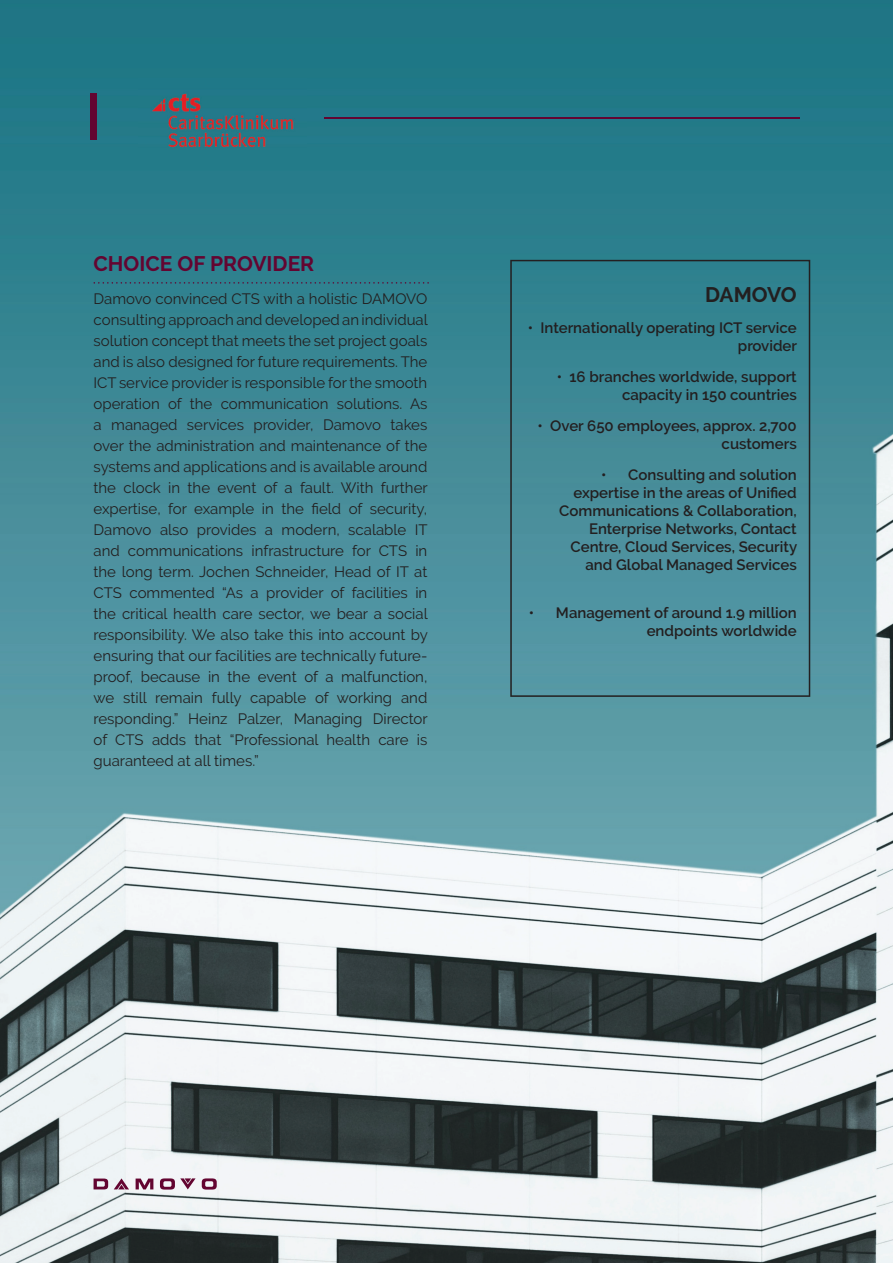
<style>
.page{position:relative;width:893px;height:1263px;background:#fff}
.page>*{position:absolute;margin:0;border:0;box-sizing:border-box;transform-origin:0 0}
.t1{font:700 21px "Raleway";color:#630531}
.t2{font:700 21px "Raleway";letter-spacing:-.025em;color:#231f20}
.t3{font:15px/21px "Raleway";color:#231f20;text-align:justify}
.t4{font:600 15px/18px "Raleway";color:#231f20;text-align:right}
</style>
<div class="page">
<img style="left:0;top:0;width:893px;height:1263px">
<hr style="left:324px;top:118px;width:475px;height:1px;background:#630531">
<img style="left:138px;top:79px;width:168px;height:87px">
<svg style="left:94px;top:1178px;width:14px;height:11px"></svg>
<svg style="left:136px;top:1178px;width:17px;height:11px"></svg>
<svg style="left:202px;top:1178px;width:15px;height:11px"></svg>
<svg style="left:114px;top:1178px;width:15px;height:11px"></svg>
<svg style="left:160px;top:1178px;width:36px;height:11px"></svg>
<svg style="left:510px;top:260px;width:300px;height:437px;background:#448a98"></svg>
<div style="left:91px;top:94px;width:6px;height:46px;background:#630531"></div>
<svg style="left:94px;top:282px;width:335px;height:2px"></svg>
<h1 class="t1" style="left:94px;top:251px;width:222px">CHOICE OF PROVIDER</h1>
<p class="t3" style="left:94px;top:288px;width:335px">Damovo convinced CTS with a holistic DAMOVO</p>
<h1 class="t2" style="left:705px;top:283px;width:93px">DAMOVO</h1>
<p class="t3" style="left:94px;top:309px;width:336px">consulting approach and developed an individual solution concept that meets the set project goals and is also designed for future requirements. The ICT service provider is responsible for the smooth operation of the communication solutions. As a managed services provider, Damovo takes over the administration and maintenance of the systems and applications and is available around the clock in the event of a fault. With further expertise, for example in the field of security, Damovo also provides a modern, scalable IT and communications infrastructure for CTS in the long term. Jochen Schneider, Head of IT at CTS commented “As a provider of facilities in the critical health care sector, we bear a social responsibility. We also take this into account by ensuring that our facilities are technically future&shy;proof, because in the event of a malfunction, we still remain fully capable of working and responding.” Heinz Palzer, Managing Director of CTS adds that “Professional health care is guaranteed at all times.”</p>
<p class="t4" style="left:528px;top:319px;width:271px">• Internationally operating ICT service provider</p>
<p class="t4" style="left:557px;top:368px;width:242px">• 16 branches worldwide, support capacity in 150 countries</p>
<p class="t4" style="left:537px;top:416px;width:261px">• Over 650 employees, approx. 2,700 customers</p>
<p class="t4" style="left:559px;top:465px;width:240px">• Consulting and solution expertise in the areas of Unified<br>Communications &amp; Collaboration,<br>Enterprise Networks, Contact<br>Centre, Cloud Services, Security and Global Managed Services</p>
<p class="t4" style="left:529px;top:604px;width:269px">• Management of around 1.9 million endpoints worldwide</p>
</div>
